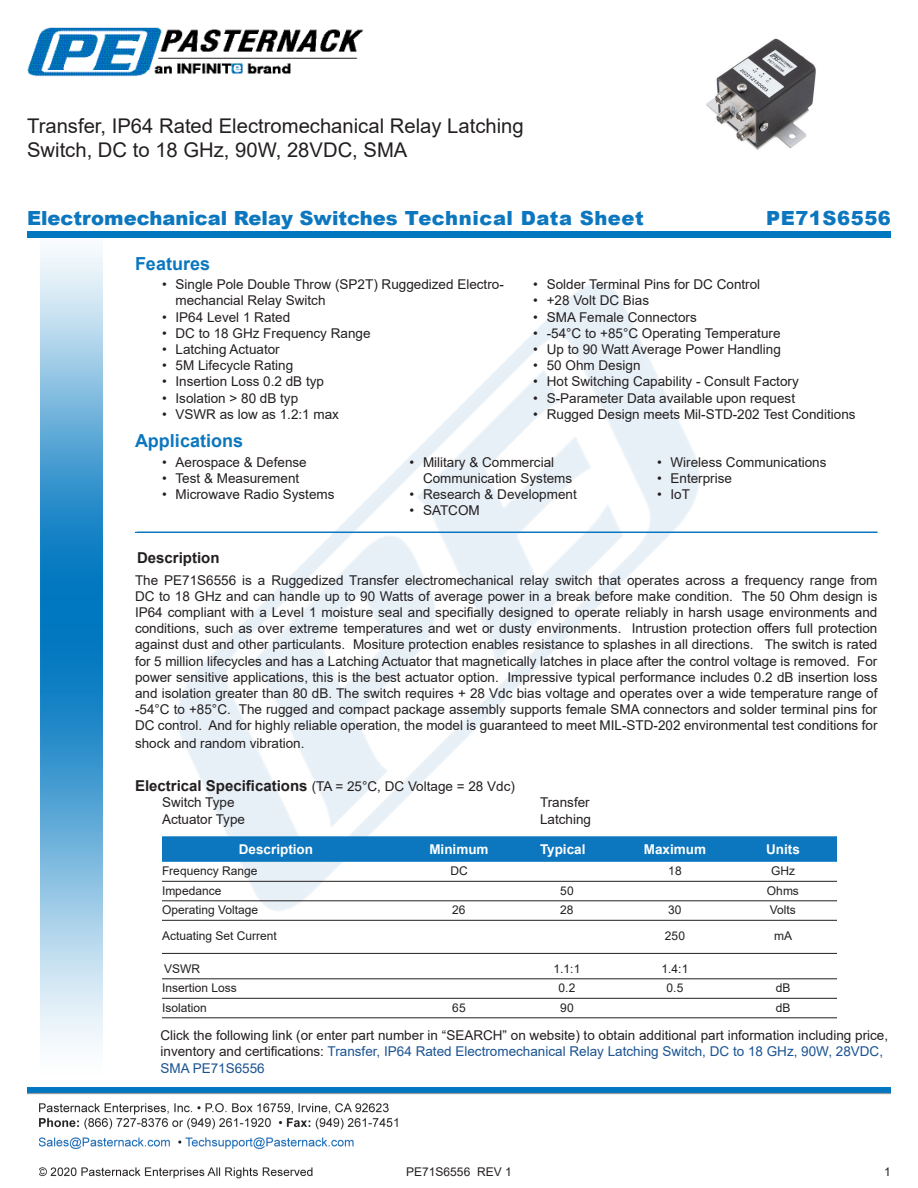
<style>
.page{position:relative;width:918px;height:1188px;background:#fff}
.page>*{position:absolute;margin:0;border:0;box-sizing:border-box;transform-origin:0 0}
.Web_Description_Para{font:20.25px/24.3px "Arial";color:#231f20}
.t1{font:900 19.5px "Arial";color:#0c77be}
.t2{font:900 19.5px "Arial";letter-spacing:.03em;color:#0c77be}
.Head1{font:700 18px "Arial";color:#0c77be}
.Head1-2{font:700 15px "Arial";color:#231f20}
.MarketingDescription{font:13.5px/16.2px "Arial";color:#231f20}
.Description_and_PN_L{font:13.5px/16.2px "Arial";color:#231f20}
.Head1-3{font:13.5px "Arial";color:#231f20}
.Specs_Para{font:13.5px "Arial";color:#231f20}
.Table-Header{font:700 13.5px "Arial";color:#fff}
.Table-Body{font:12px "Arial";color:#231f20}
.MarketingDescription-2{font:700 7.5px "Arial";color:#fff}
.s1{font-weight:700;font-size:15px}
.s2{color:#1a5392}
</style>
<div class="page">
<img style="left:39px;top:1103px;width:359px;height:76px">
<img style="left:102px;top:248px;width:719px;height:722px">
<img style="left:27px;top:1088px;width:864px;height:7px">
<img style="left:40px;top:237px;width:62px;height:811px">
<div style="left:27px;top:231px;width:864px;height:6px;background:#0177c0"></div>
<img style="left:27px;top:27px;width:337px;height:50px">
<hr style="left:135px;top:532px;width:743px;height:1px;background:#0c77be">
<div style="left:162px;top:836px;width:675px;height:26px;background:#0c77be"></div>
<hr style="left:162px;top:881px;width:675px;height:1px;background:#231f20">
<hr style="left:162px;top:901px;width:675px;height:1px;background:#231f20">
<hr style="left:162px;top:920px;width:675px;height:1px;background:#231f20">
<hr style="left:162px;top:953px;width:675px;height:1px;background:#231f20">
<hr style="left:162px;top:979px;width:675px;height:1px;background:#231f20">
<hr style="left:162px;top:998px;width:675px;height:1px;background:#231f20">
<hr style="left:162px;top:1018px;width:675px;height:1px;background:#231f20">
<img style="left:706px;top:38px;width:110px;height:112px">
<h1 class="Web_Description_Para" style="left:27px;top:114px;width:498px">Transfer, IP64 Rated Electromechanical Relay Latching<br>Switch, DC to 18 GHz, 90W, 28VDC, SMA</h1>
<p class="t1" style="left:27px;top:204px;width:618px">Electromechanical Relay Switches Technical Data Sheet</p>
<p class="t2" style="left:766px;top:204px;width:126px">PE71S6556</p>
<p class="Head1" style="left:135px;top:251px;width:77px">Features</p>
<p class="MarketingDescription" style="left:176px;top:276px;width:330px;text-indent:-14px">• Single Pole Double Throw (SP2T) Ruggedized Electro&shy;mechancial Relay Switch</p>
<p class="MarketingDescription" style="left:162px;top:309px;width:130px">• IP64 Level 1 Rated</p>
<p class="MarketingDescription" style="left:162px;top:325px;width:210px">• DC to 18 GHz Frequency Range</p>
<p class="MarketingDescription" style="left:162px;top:341px;width:119px">• Latching Actuator</p>
<p class="MarketingDescription" style="left:162px;top:357px;width:133px">• 5M Lifecycle Rating</p>
<p class="MarketingDescription" style="left:162px;top:373px;width:164px">• Insertion Loss 0.2 dB typ</p>
<p class="MarketingDescription" style="left:162px;top:390px;width:138px">• Isolation &gt; 80 dB typ</p>
<p class="MarketingDescription" style="left:162px;top:406px;width:179px">• VSWR as low as 1.2:1 max</p>
<p class="MarketingDescription" style="left:533px;top:276px;width:229px">• Solder Terminal Pins for DC Control</p>
<p class="MarketingDescription" style="left:533px;top:292px;width:117px">• +28 Volt DC Bias</p>
<p class="MarketingDescription" style="left:533px;top:309px;width:165px">• SMA Female Connectors</p>
<p class="MarketingDescription" style="left:533px;top:325px;width:249px">• -54°C to +85°C Operating Temperature</p>
<p class="MarketingDescription" style="left:533px;top:341px;width:249px">• Up to 90 Watt Average Power Handling</p>
<p class="MarketingDescription" style="left:533px;top:357px;width:109px">• 50 Ohm Design</p>
<p class="MarketingDescription" style="left:533px;top:373px;width:267px">• Hot Switching Capability - Consult Factory</p>
<p class="MarketingDescription" style="left:533px;top:390px;width:263px">• S-Parameter Data available upon request</p>
<p class="MarketingDescription" style="left:533px;top:406px;width:324px">• Rugged Design meets Mil-STD-202 Test Conditions</p>
<p class="Head1" style="left:135px;top:428px;width:110px">Applications</p>
<p class="MarketingDescription" style="left:162px;top:454px;width:146px">• Aerospace &amp; Defense</p>
<p class="MarketingDescription" style="left:162px;top:470px;width:139px">• Test &amp; Measurement</p>
<p class="MarketingDescription" style="left:162px;top:486px;width:174px">• Microwave Radio Systems</p>
<p class="MarketingDescription-2" style="left:135px;top:524px;width:4px">.</p>
<p class="MarketingDescription" style="left:423px;top:454px;width:151px;text-indent:-14px">• Military &amp; Commercial<br>Communication Systems</p>
<p class="MarketingDescription" style="left:410px;top:486px;width:169px">• Research &amp; Development</p>
<p class="MarketingDescription" style="left:410px;top:502px;width:72px">• SATCOM</p>
<p class="MarketingDescription" style="left:657px;top:454px;width:171px">• Wireless Communications</p>
<p class="MarketingDescription" style="left:657px;top:470px;width:77px">• Enterprise</p>
<p class="MarketingDescription" style="left:657px;top:486px;width:35px">• IoT</p>
<p class="Head1-2" style="left:137px;top:547px;width:84px">Description</p>
<p class="MarketingDescription" style="left:135px;top:572px;width:744px;text-align:justify">The PE71S6556 is a Ruggedized Transfer electromechanical relay switch that operates across a frequency range from DC to 18 GHz and can handle up to 90 Watts of average power in a break before make condition. The 50 Ohm design is IP64 compliant with a Level 1 moisture seal and specifially designed to operate reliably in harsh usage environments and conditions, such as over extreme temperatures and wet or dusty environments. Intrustion protection offers full protection against dust and other particulants. Mositure protection enables resistance to splashes in all directions. The switch is rated for 5 million lifecycles and has a Latching Actuator that magnetically latches in place after the control voltage is removed. For power sensitive applications, this is the best actuator option. Impressive typical performance includes 0.2 dB insertion loss and isolation greater than 80 dB. The switch requires + 28 Vdc bias voltage and operates over a wide temperature range of -54°C to +85°C. The rugged and compact package assembly supports female SMA connectors and solder terminal pins for DC control. And for highly reliable operation, the model is guaranteed to meet MIL-STD-202 environmental test conditions for</p>
<p class="MarketingDescription" style="left:135px;top:735px;width:171px">shock and random vibration.</p>
<p class="Head1-3" style="left:135px;top:777px;width:381px"><span class="s1">Electrical Specifications</span> (TA = 25°C, DC Voltage = 28 Vdc)</p>
<p class="Specs_Para" style="left:162px;top:793px;width:74px">Switch Type</p>
<p class="Specs_Para" style="left:540px;top:793px;width:51px">Transfer</p>
<p class="Specs_Para" style="left:162px;top:810px;width:85px">Actuator Type</p>
<p class="Specs_Para" style="left:540px;top:810px;width:53px">Latching</p>
<p class="Table-Header" style="left:239px;top:839px;width:76px">Description</p>
<p class="Table-Header" style="left:429px;top:839px;width:61px">Minimum</p>
<p class="Table-Header" style="left:540px;top:839px;width:47px">Typical</p>
<p class="Table-Header" style="left:644px;top:839px;width:64px">Maximum</p>
<p class="Table-Header" style="left:766px;top:839px;width:35px">Units</p>
<p class="Table-Body" style="left:162px;top:863px;width:97px">Frequency Range</p>
<p class="Table-Body" style="left:450px;top:863px;width:19px">DC</p>
<p class="Table-Body" style="left:668px;top:863px;width:15px">18</p>
<p class="Table-Body" style="left:771px;top:863px;width:25px">GHz</p>
<p class="Table-Body" style="left:162px;top:882px;width:61px">Impedance</p>
<p class="Table-Body" style="left:560px;top:882px;width:15px">50</p>
<p class="Table-Body" style="left:767px;top:882px;width:34px">Ohms</p>
<p class="Table-Body" style="left:162px;top:902px;width:98px">Operating Voltage</p>
<p class="Table-Body" style="left:452px;top:902px;width:15px">26</p>
<p class="Table-Body" style="left:560px;top:902px;width:15px">28</p>
<p class="Table-Body" style="left:668px;top:902px;width:15px">30</p>
<p class="Table-Body" style="left:770px;top:902px;width:28px">Volts</p>
<p class="Table-Body" style="left:162px;top:927px;width:116px">Actuating Set Current</p>
<p class="Table-Body" style="left:665px;top:927px;width:22px">250</p>
<p class="Table-Body" style="left:774px;top:927px;width:20px">mA</p>
<p class="Table-Body" style="left:164px;top:960px;width:37px">VSWR</p>
<p class="Table-Body" style="left:554px;top:960px;width:28px">1.1:1</p>
<p class="Table-Body" style="left:662px;top:960px;width:28px">1.4:1</p>
<p class="Table-Body" style="left:162px;top:980px;width:76px">Insertion Loss</p>
<p class="Table-Body" style="left:559px;top:980px;width:18px">0.2</p>
<p class="Table-Body" style="left:667px;top:980px;width:18px">0.5</p>
<p class="Table-Body" style="left:776px;top:980px;width:16px">dB</p>
<p class="Table-Body" style="left:162px;top:999px;width:46px">Isolation</p>
<p class="Table-Body" style="left:452px;top:999px;width:15px">65</p>
<p class="Table-Body" style="left:560px;top:999px;width:15px">90</p>
<p class="Table-Body" style="left:776px;top:999px;width:16px">dB</p>
<p class="Description_and_PN_L" style="left:160px;top:1027px;width:729px">Click the following link (or enter part number in “SEARCH” on website) to obtain additional part information including price, inventory and certifications: <span class="s2">Transfer, IP64 Rated Electromechanical Relay Latching Switch, DC to 18 GHz, 90W, 28VDC,<br>SMA PE71S6556</span></p>
<p class="Table-Body" style="left:406px;top:1163px;width:107px">PE71S6556 REV 1</p>
<p class="Table-Body" style="left:884px;top:1163px;width:8px">1</p>
</div>
